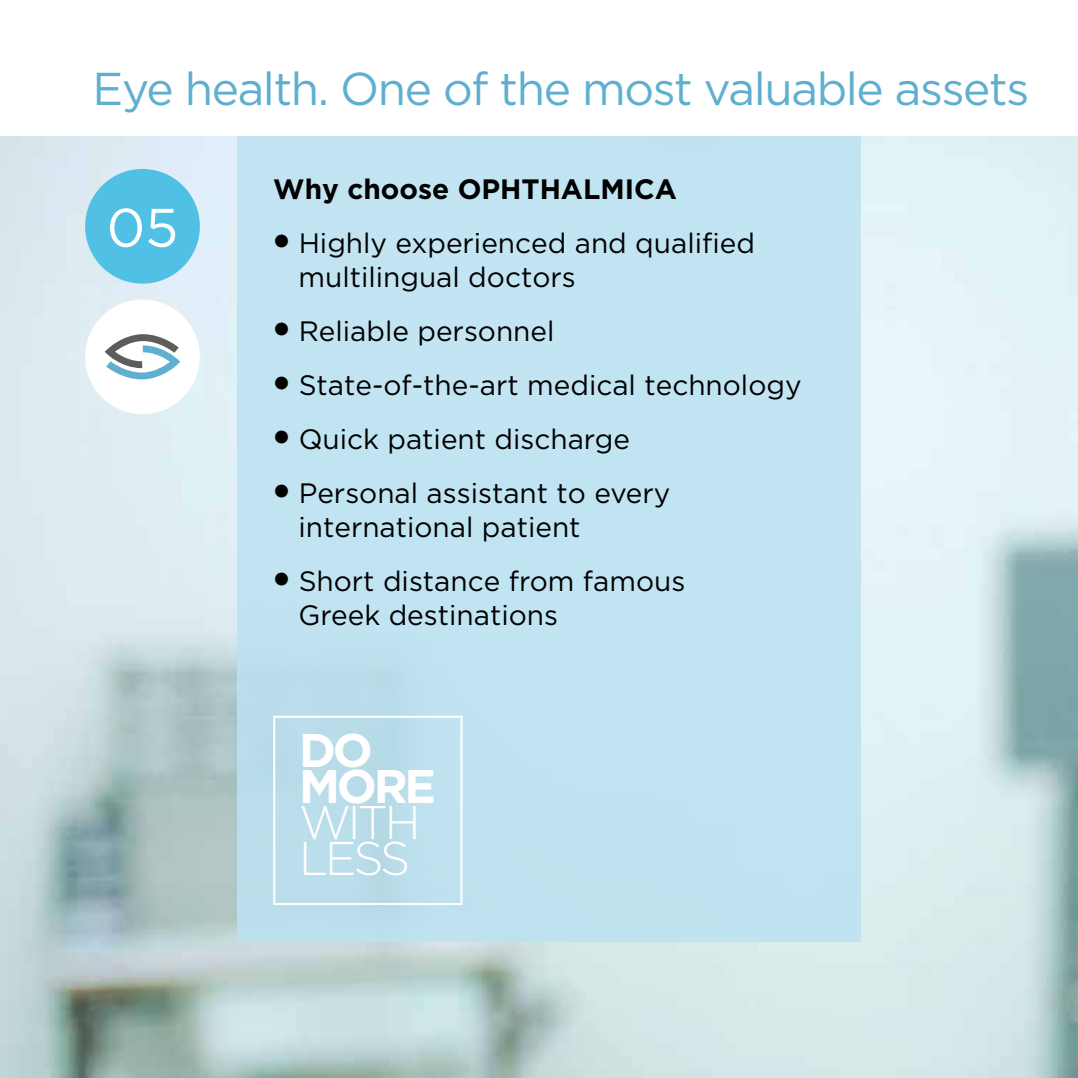
<style>
.page{position:relative;width:1078px;height:1078px;background:#fff}
.page>*{position:absolute;margin:0;border:0;box-sizing:border-box;transform-origin:0 0}
.t1{font:54px "Gotham Greek";color:#fff}
.t2{font:300 47.2px/36.2px "Gotham Greek";letter-spacing:-.07em;color:#fff}
.t3{font:700 47.2px/36.2px "Gotham Greek";letter-spacing:-.07em;color:#fff}
.t4{font:46px "Gotham Greek";letter-spacing:-.03em;color:#5fafd0}
.t5{font:28px/34px "Gotham Greek";color:#000}
.t6{font:700 28px "Gotham Greek";color:#000}
.s1{font-weight:900;font-size:34px}
</style>
<div class="page">
<img style="left:0;top:136px;width:1077px;height:941px">
<div style="left:237px;top:136px;width:623px;height:805px;background:#bde2f2"></div>
<div style="left:85px;top:169px;width:115px;height:114px;background:#50c1e5;border-radius:50%"></div>
<div style="left:85px;top:299px;width:115px;height:115px;background:#fff;border-radius:50%"></div>
<svg style="left:105px;top:334px;width:75px;height:45px"></svg>
<div style="left:273px;top:715px;width:189px;height:189px;border:2px solid #fff"></div>
<h3 class="t4" style="left:93px;top:63px;width:937px">Eye health. One of the most valuable assets</h3>
<h1 class="t1" style="left:107px;top:198px;width:73px">05</h1>
<p class="t6" style="left:273px;top:173px;width:405px">Why choose OPHTHALMICA</p>
<p class="t5" style="left:298px;top:226px;width:458px;text-indent:-25px"><span class="s1">•</span> Highly experienced and qualified multilingual doctors</p>
<p class="t5" style="left:273px;top:314px;width:283px"><span class="s1">•</span> Reliable personnel</p>
<p class="t5" style="left:273px;top:368px;width:529px"><span class="s1">•</span> State-of-the-art medical technology</p>
<p class="t5" style="left:273px;top:422px;width:358px"><span class="s1">•</span> Quick patient discharge</p>
<p class="t5" style="left:298px;top:476px;width:373px;text-indent:-25px"><span class="s1">•</span> Personal assistant to every international patient</p>
<p class="t5" style="left:298px;top:564px;width:388px;text-indent:-25px"><span class="s1">•</span> Short distance from famous<br>Greek destinations</p>
<h2 class="t3" style="left:299px;top:730px;width:138px">DO<br>MORE</h2>
<h2 class="t2" style="left:299px;top:803px;width:123px">WITH<br>LESS</h2>
</div>
